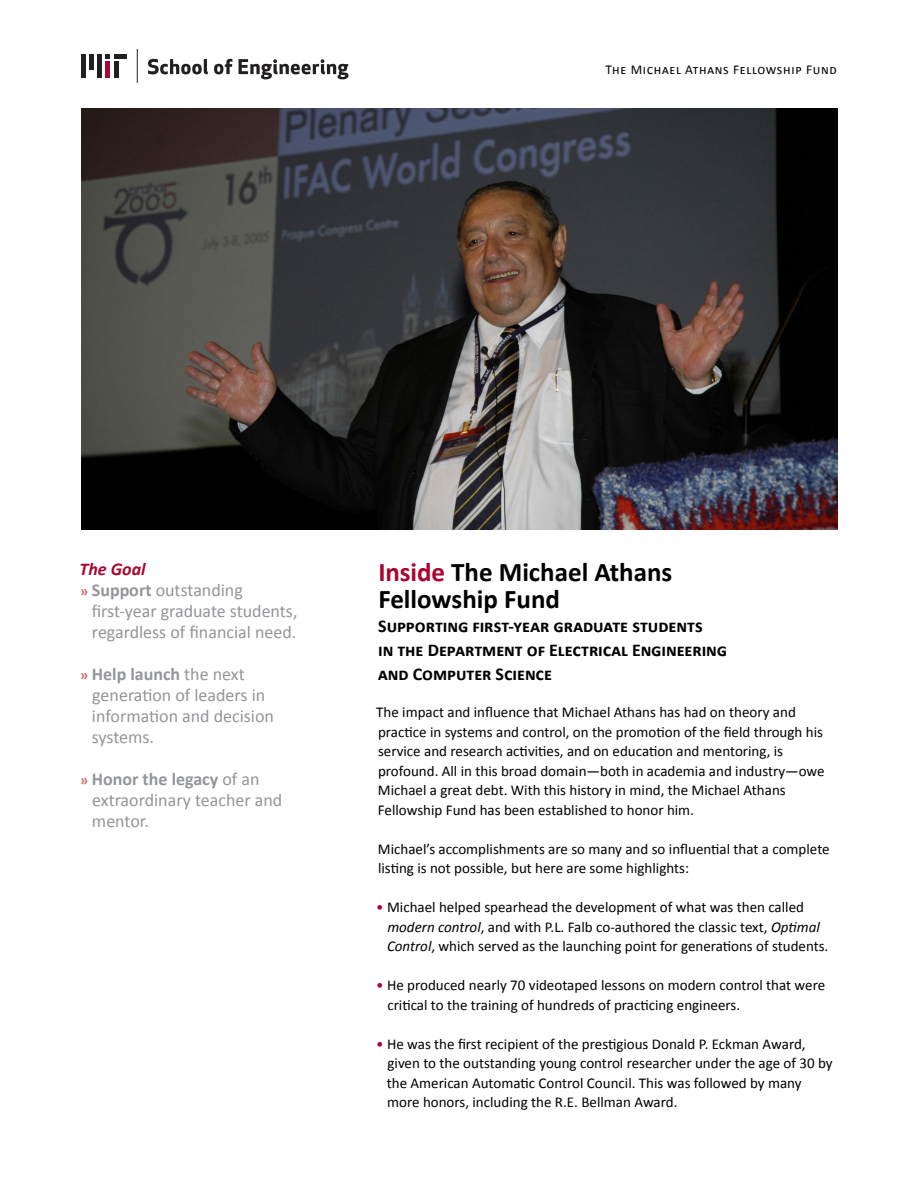
<style>
.page{position:relative;width:918px;height:1188px;background:#fff}
.page>*{position:absolute;margin:0;border:0;box-sizing:border-box;transform-origin:0 0}
.t1{font:700 27px/27px "Calibri";color:#000}
.t2{font:18px/21px "Calibri";color:#939598}
.t3{font:700 18px "Calibri";letter-spacing:-.005em;color:#000}
.t4{font:italic 700 18px "Calibri";color:#a90533}
.t5{font:15px/19.5px "Calibri";color:#000}
.t6{font:13.5px "Calibri";letter-spacing:.05em;color:#000}
.s1{font-weight:700;font-size:15px;color:#c96d6c}
.s2{font-weight:700}
.s3{color:#a90533}
.s4{font-style:italic}
</style>
<div class="page">
<img style="left:81px;top:108px;width:756px;height:421px">
<div style="left:81px;top:54px;width:5px;height:24px;background:#221f20"></div>
<div style="left:89px;top:54px;width:5px;height:16px;background:#221f20"></div>
<div style="left:97px;top:54px;width:5px;height:24px;background:#221f20"></div>
<div style="left:105px;top:62px;width:5px;height:16px;background:#a90533"></div>
<div style="left:114px;top:62px;width:5px;height:16px;background:#221f20"></div>
<div style="left:114px;top:54px;width:13px;height:5px;background:#221f20"></div>
<svg style="left:105px;top:54px;width:5px;height:5px"></svg>
<hr style="left:137px;top:49px;width:1px;height:34px;background:#221f20">
<svg style="left:148px;top:59px;width:60px;height:15px"></svg>
<svg style="left:214px;top:59px;width:18px;height:15px"></svg>
<svg style="left:239px;top:59px;width:109px;height:20px"></svg>
<p class="t6" style="left:605px;top:61px;width:233px">The Michael Athans Fellowship Fund</p>
<p class="t4" style="left:79px;top:557px;width:68px">The Goal</p>
<p class="t2" style="left:80px;top:579px;width:164px"><span class="s1">»</span> <span class="s2">Support</span> outstanding</p>
<p class="t2" style="left:92px;top:600px;width:207px">first-year graduate students,</p>
<p class="t2" style="left:92px;top:621px;width:206px">regardless of financial need.</p>
<p class="t2" style="left:92px;top:663px;width:184px;text-indent:-12px"><span class="s1">»</span> <span class="s2">Help launch</span> the next generation of leaders in information and decision systems.</p>
<p class="t2" style="left:92px;top:768px;width:192px;text-indent:-12px"><span class="s1">»</span> <span class="s2">Honor the legacy</span> of an extraordinary teacher and mentor.</p>
<p class="t1" style="left:378px;top:559px;width:296px"><span class="s3">Inside</span> The Michael Athans<br>Fellowship Fund</p>
<p class="t3" style="left:378px;top:615px;width:326px">Supporting first-year graduate students</p>
<p class="t3" style="left:378px;top:639px;width:351px">in the Department of Electrical Engineering</p>
<p class="t3" style="left:378px;top:663px;width:176px">and Computer Science</p>
<p class="t5" style="left:376px;top:702px;width:450px">The impact and influence that Michael Athans has had on theory and practice in systems and control, on the promotion of the field through his service and research activities, and on education and mentoring, is profound. All in this broad domain—both in academia and industry—owe Michael a great debt. With this history in mind, the Michael Athans Fellowship Fund has been established to honor him.</p>
<p class="t5" style="left:378px;top:839px;width:453px">Michael’s accomplishments are so many and so influential that a complete listing is not possible, but here are some highlights:</p>
<p class="t5" style="left:387px;top:897px;width:443px;text-indent:-11px"><span class="s3">•</span> Michael helped spearhead the development of what was then called <span class="s4">modern control</span>, and with P.L. Falb co-authored the classic text, <span class="s4">Optimal<br>Control</span>, which served as the launching point for generations of students.</p>
<p class="t5" style="left:387px;top:975px;width:439px;text-indent:-11px"><span class="s3">•</span> He produced nearly 70 videotaped lessons on modern control that were critical to the training of hundreds of practicing engineers.</p>
<p class="t5" style="left:387px;top:1034px;width:447px;text-indent:-11px"><span class="s3">•</span> He was the first recipient of the prestigious Donald P. Eckman Award, given to the outstanding young control researcher under the age of 30 by the American Automatic Control Council. This was followed by many more honors, including the R.E. Bellman Award.</p>
</div>
